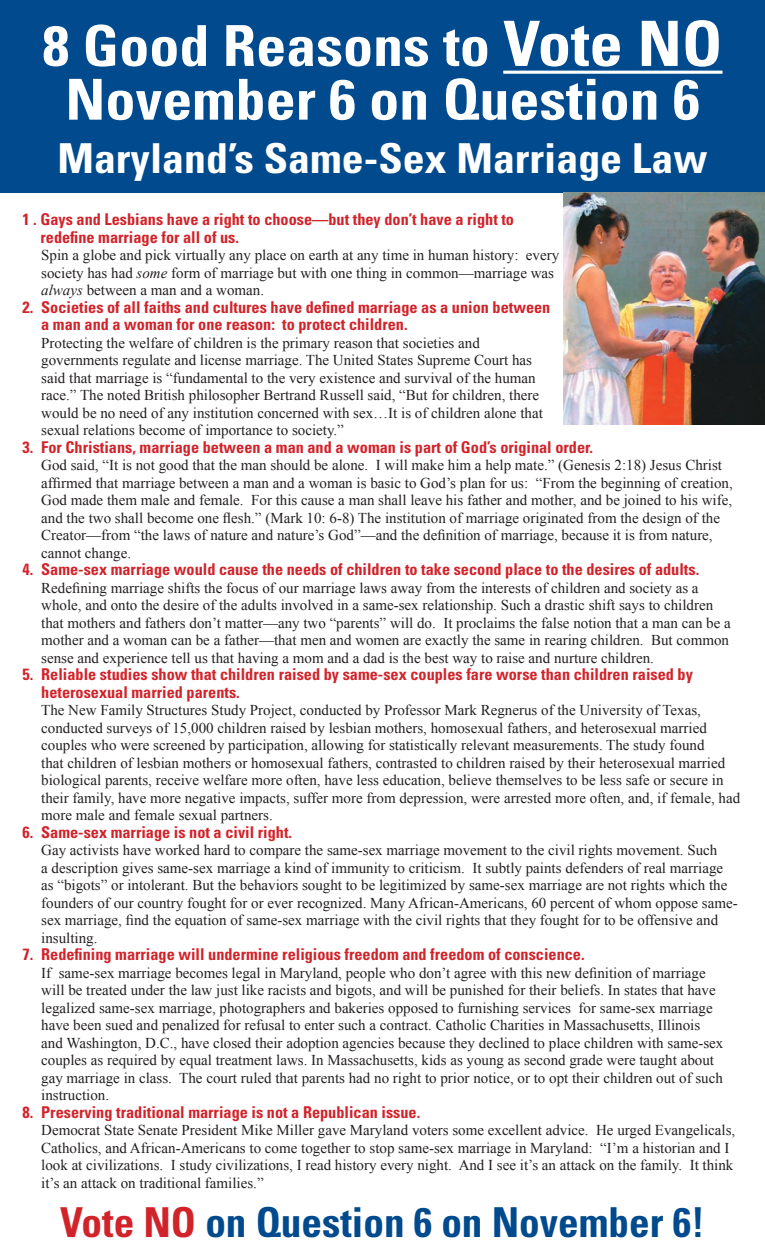
<style>
.page{position:relative;width:765px;height:1260px;background:#fff}
.page>*{position:absolute;margin:0;border:0;box-sizing:border-box;transform-origin:0 0}
.t1{font:700 condensed 56.5px "Univers";color:#fff;scale:1.06 1}
.t2{font:700 condensed 41.25px "Univers";color:#004a8d}
.t3{font:700 condensed 41.25px "Univers";color:#fff;scale:1.06 1}
.t4{font:700 condensed 16.25px/17.5px "Univers";color:#d1232a}
.t5{font:15px/17.5px "Times New Roman";color:#231f20}
.s1{font-size:62.5px}
.s2{font-style:italic}
.s3{color:#d1232a}
</style>
<div class="page">
<div style="left:0;top:0;width:765px;height:192px;background:#004a8d"></div>
<hr style="left:503px;top:71px;width:220px;height:3px;background:#fff">
<img style="left:564px;top:192px;width:201px;height:232px">
<p class="t1" style="left:42px;top:11px;width:643px">8 Good Reasons to <span class="s1">Vote NO</span></p>
<p class="t1" style="left:65px;top:65px;width:600px">November 6 on Question 6</p>
<p class="t3" style="left:57px;top:133px;width:615px">Maryland’s Same-Sex Marriage Law</p>
<p class="t4" style="left:41px;top:211px;width:475px;text-indent:-18px">1 . Gays and Lesbians have a right to choose—but they don’t have a right to redefine marriage for all of us.</p>
<p class="t5" style="left:41px;top:246px;width:520px">Spin a globe and pick virtually any place on earth at any time in human history: every society has had <span class="s2">some</span> form of marriage but with one thing in common—marriage was <span class="s2">always</span> between a man and a woman.</p>
<p class="t4" style="left:41px;top:298px;width:511px;text-indent:-19px">2. Societies of all faiths and cultures have defined marriage as a union between a man and a woman for one reason: to protect children.</p>
<p class="t5" style="left:41px;top:334px;width:503px">Protecting the welfare of children is the primary reason that societies and governments regulate and license marriage. The United States Supreme Court has said that marriage is “fundamental to the very existence and survival of the human race.” The noted British philosopher Bertrand Russell said, “But for children, there would be no need of any institution concerned with sex…It is of children alone that sexual relations become of importance to society.”</p>
<p class="t4" style="left:22px;top:438px;width:572px">3. For Christians, marriage between a man and a woman is part of God’s original order.</p>
<p class="t5" style="left:41px;top:456px;width:693px">God said, “It is not good that the man should be alone. I will make him a help mate.” (Genesis 2:18) Jesus Christ affirmed that marriage between a man and a woman is basic to God’s plan for us: “From the beginning of creation, God made them male and female. For this cause a man shall leave his father and mother, and be joined to his wife, and the two shall become one flesh.” (Mark 10: 6-8) The institution of marriage originated from the design of the Creator—from “the laws of nature and nature’s God”—and the definition of marriage, because it is from nature, cannot change.</p>
<p class="t4" style="left:22px;top:561px;width:678px">4. Same-sex marriage would cause the needs of children to take second place to the desires of adults.</p>
<p class="t5" style="left:41px;top:579px;width:691px">Redefining marriage shifts the focus of our marriage laws away from the interests of children and society as a whole, and onto the desire of the adults involved in a same-sex relationship. Such a drastic shift says to children that mothers and fathers don’t matter—any two “parents” will do. It proclaims the false notion that a man can be a mother and a woman can be a father—that men and women are exactly the same in rearing children. But common sense and experience tell us that having a mom and a dad is the best way to raise and nurture children.</p>
<p class="t4" style="left:41px;top:666px;width:653px;text-indent:-19px">5. Reliable studies show that children raised by same-sex couples fare worse than children raised by heterosexual married parents.</p>
<p class="t5" style="left:41px;top:701px;width:700px">The New Family Structures Study Project, conducted by Professor Mark Regnerus of the University of Texas, conducted surveys of 15,000 children raised by lesbian mothers, homosexual fathers, and heterosexual married couples who were screened by participation, allowing for statistically relevant measurements. The study found<br>that children of lesbian mothers or homosexual fathers, contrasted to children raised by their heterosexual married biological parents, receive welfare more often, have less education, believe themselves to be less safe or secure in their family, have more negative impacts, suffer more from depression, were arrested more often, and, if female, had more male and female sexual partners.</p>
<p class="t4" style="left:22px;top:823px;width:271px">6. Same-sex marriage is not a civil right.</p>
<p class="t5" style="left:41px;top:841px;width:698px">Gay activists have worked hard to compare the same-sex marriage movement to the civil rights movement. Such<br>a description gives same-sex marriage a kind of immunity to criticism. It subtly paints defenders of real marriage as “bigots” or intolerant. But the behaviors sought to be legitimized by same-sex marriage are not rights which the founders of our country fought for or ever recognized. Many African-Americans, 60 percent of whom oppose same&shy;sex marriage, find the equation of same-sex marriage with the civil rights that they fought for to be offensive and insulting.</p>
<p class="t4" style="left:22px;top:946px;width:564px">7. Redefining marriage will undermine religious freedom and freedom of conscience.</p>
<p class="t5" style="left:41px;top:964px;width:684px">If same-sex marriage becomes legal in Maryland, people who don’t agree with this new definition of marriage will be treated under the law just like racists and bigots, and will be punished for their beliefs. In states that have legalized same-sex marriage, photographers and bakeries opposed to furnishing services for same-sex marriage have been sued and penalized for refusal to enter such a contract. Catholic Charities in Massachusetts, Illinois and Washington, D.C., have closed their adoption agencies because they declined to place children with same-sex couples as required by equal treatment laws. In Massachusetts, kids as young as second grade were taught about gay marriage in class. The court ruled that parents had no right to prior notice, or to opt their children out of such instruction.</p>
<p class="t4" style="left:22px;top:1103px;width:399px">8. Preserving traditional marriage is not a Republican issue.</p>
<p class="t5" style="left:41px;top:1121px;width:696px">Democrat State Senate President Mike Miller gave Maryland voters some excellent advice. He urged Evangelicals, Catholics, and African-Americans to come together to stop same-sex marriage in Maryland: “I’m a historian and I look at civilizations. I study civilizations, I read history every night. And I see it’s an attack on the family. It think it’s an attack on traditional families.”</p>
<p class="t2" style="left:60px;top:1197px;width:646px"><span class="s3">Vote NO</span> on Question 6 on November 6!</p>
</div>
